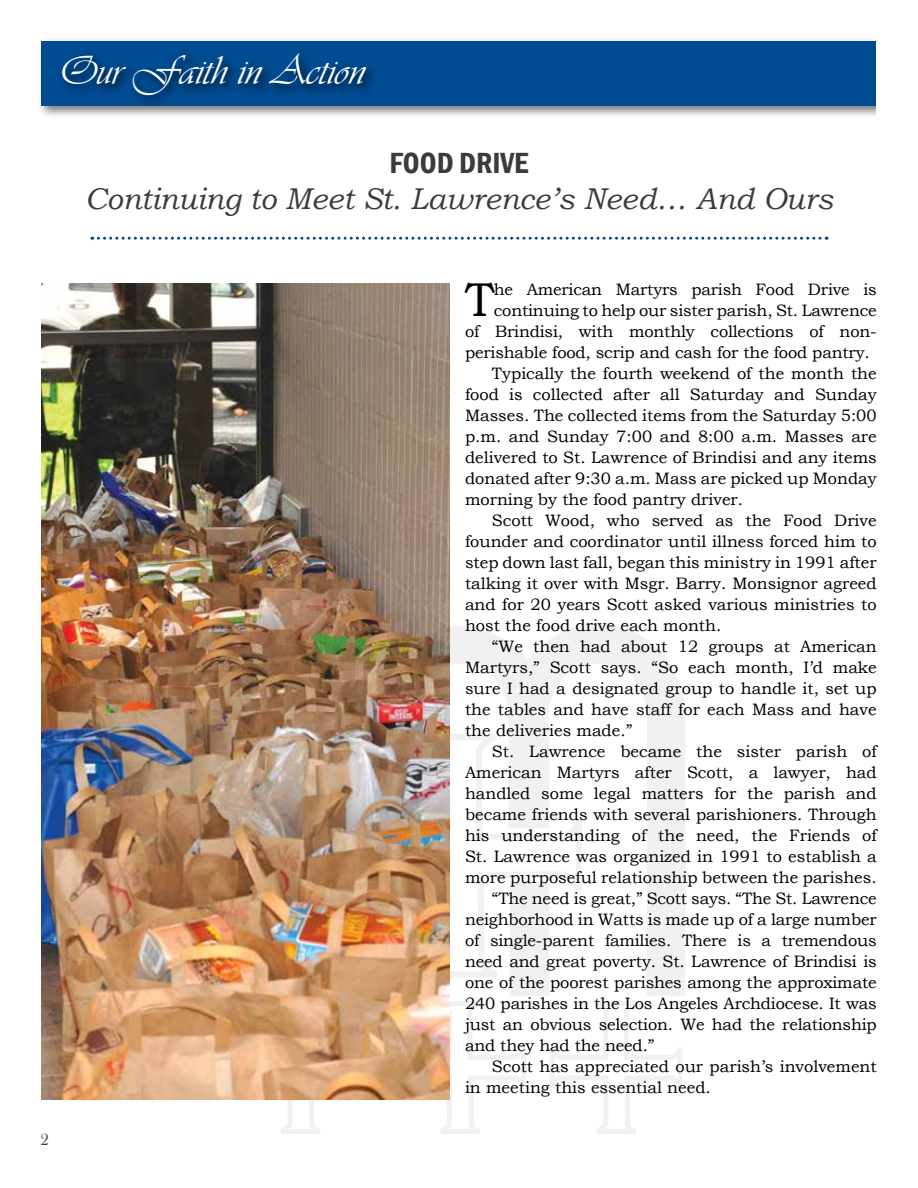
<style>
.page{position:relative;width:918px;height:1188px;background:#fff}
.page>*{position:absolute;margin:0;border:0;box-sizing:border-box;transform-origin:0 0}
.t1{font:47.4px "Bookman Old Style";color:#000}
.t2{font:42px "Vivaldii";color:#fff}
.t3{font:italic 30px "Bookman Old Style";color:#3b3b3c}
.t4{font:600 condensed 30px "Franklin Gothic";color:#3b3b3c}
.t5{font:16.5px "Bookman Old Style";color:#000}
.t6{font:16.5px "Bask Old Face";color:#3b3b3c}
</style>
<div class="page">
<svg style="left:450px;top:625px;width:235px;height:371px"></svg>
<svg style="left:450px;top:731px;width:135px;height:250px"></svg>
<svg style="left:281px;top:1001px;width:401px;height:133px"></svg>
<div style="left:38px;top:37px;width:880px;height:81px;background:#000;opacity:.51"></div>
<div style="left:41px;top:41px;width:877px;height:64px;background:#004b91"></div>
<div style="left:60px;top:51px;width:319px;height:57px;background:#000;opacity:.75"></div>
<div style="left:877px;top:0;width:41px;height:136px;background:#fff"></div>
<svg style="left:92px;top:237px;width:728px;height:3px"></svg>
<img style="left:41px;top:284px;width:409px;height:816px">
<h2 class="t2" style="left:58px;top:46px;width:308px">Our Faith in Action</h2>
<h3 class="t4" style="left:389px;top:142px;width:139px">FOO D DRIVE</h3>
<h3 class="t3" style="left:85px;top:178px;width:750px">Continuing to Meet St. Lawrence’s Need… And Ours</h3>
<p class="t6" style="left:40px;top:1131px;width:10px">2</p>
<h1 class="t1" style="left:465px;top:269px;width:31px">T</h1>
<p class="t5" style="left:494px;top:279px;width:384px">he American Martyrs parish Food Drive is</p>
<p class="t5" style="left:494px;top:300px;width:384px">continuing to help our sister parish, St. Lawrence</p>
<p class="t5" style="left:465px;top:321px;width:413px">of Brindisi, with monthly collections of non-</p>
<p class="t5" style="left:465px;top:342px;width:406px">perishable food, scrip and cash for the food pantry.</p>
<p class="t5" style="left:492px;top:363px;width:386px">Typically the fourth weekend of the month the</p>
<p class="t5" style="left:465px;top:384px;width:413px">food is collected after all Saturday and Sunday</p>
<p class="t5" style="left:465px;top:405px;width:413px">Masses. The collected items from the Saturday 5:00</p>
<p class="t5" style="left:465px;top:426px;width:413px">p.m. and Sunday 7:00 and 8:00 a.m. Masses are</p>
<p class="t5" style="left:465px;top:447px;width:413px">delivered to St. Lawrence of Brindisi and any items</p>
<p class="t5" style="left:465px;top:468px;width:413px">donated after 9:30 a.m. Mass are picked up Monday</p>
<p class="t5" style="left:465px;top:489px;width:280px">morning by the food pantry driver.</p>
<p class="t5" style="left:492px;top:510px;width:386px">Scott Wood, who served as the Food Drive</p>
<p class="t5" style="left:465px;top:531px;width:413px">founder and coordinator until illness forced him to</p>
<p class="t5" style="left:465px;top:552px;width:413px">step down last fall, began this ministry in 1991 after</p>
<p class="t5" style="left:465px;top:573px;width:413px">talking it over with Msgr. Barry. Monsignor agreed</p>
<p class="t5" style="left:465px;top:594px;width:413px">and for 20 years Scott asked various ministries to</p>
<p class="t5" style="left:465px;top:615px;width:258px">host the food drive each month.</p>
<p class="t5" style="left:492px;top:636px;width:386px">“We then had about 12 groups at American</p>
<p class="t5" style="left:465px;top:657px;width:413px">Martyrs,” Scott says. “So each month, I’d make</p>
<p class="t5" style="left:465px;top:678px;width:413px">sure I had a designated group to handle it, set up</p>
<p class="t5" style="left:465px;top:699px;width:413px">the tables and have staff for each Mass and have</p>
<p class="t5" style="left:465px;top:720px;width:169px">the deliveries made.”</p>
<p class="t5" style="left:492px;top:741px;width:386px">St. Lawrence became the sister parish of</p>
<p class="t5" style="left:465px;top:762px;width:413px">American Martyrs after Scott, a lawyer, had</p>
<p class="t5" style="left:465px;top:783px;width:413px">handled some legal matters for the parish and</p>
<p class="t5" style="left:465px;top:804px;width:413px">became friends with several parishioners. Through</p>
<p class="t5" style="left:465px;top:825px;width:413px">his understanding of the need, the Friends of</p>
<p class="t5" style="left:465px;top:846px;width:413px">St. Lawrence was organized in 1991 to establish a</p>
<p class="t5" style="left:465px;top:867px;width:413px">more purposeful relationship between the parishes.</p>
<p class="t5" style="left:492px;top:888px;width:386px">“The need is great,” Scott says. “The St. Lawrence</p>
<p class="t5" style="left:465px;top:909px;width:413px">neighborhood in Watts is made up of a large number</p>
<p class="t5" style="left:465px;top:930px;width:413px">of single-parent families. There is a tremendous</p>
<p class="t5" style="left:465px;top:951px;width:413px">need and great poverty. St. Lawrence of Brindisi is</p>
<p class="t5" style="left:465px;top:972px;width:413px">one of the poorest parishes among the approximate</p>
<p class="t5" style="left:465px;top:993px;width:413px">240 parishes in the Los Angeles Archdiocese. It was</p>
<p class="t5" style="left:465px;top:1014px;width:413px">just an obvious selection. We had the relationship</p>
<p class="t5" style="left:465px;top:1035px;width:191px">and they had the need.”</p>
<p class="t5" style="left:492px;top:1056px;width:386px">Scott has appreciated our parish’s involvement</p>
<p class="t5" style="left:465px;top:1077px;width:247px">in meeting this essential need.</p>
</div>
